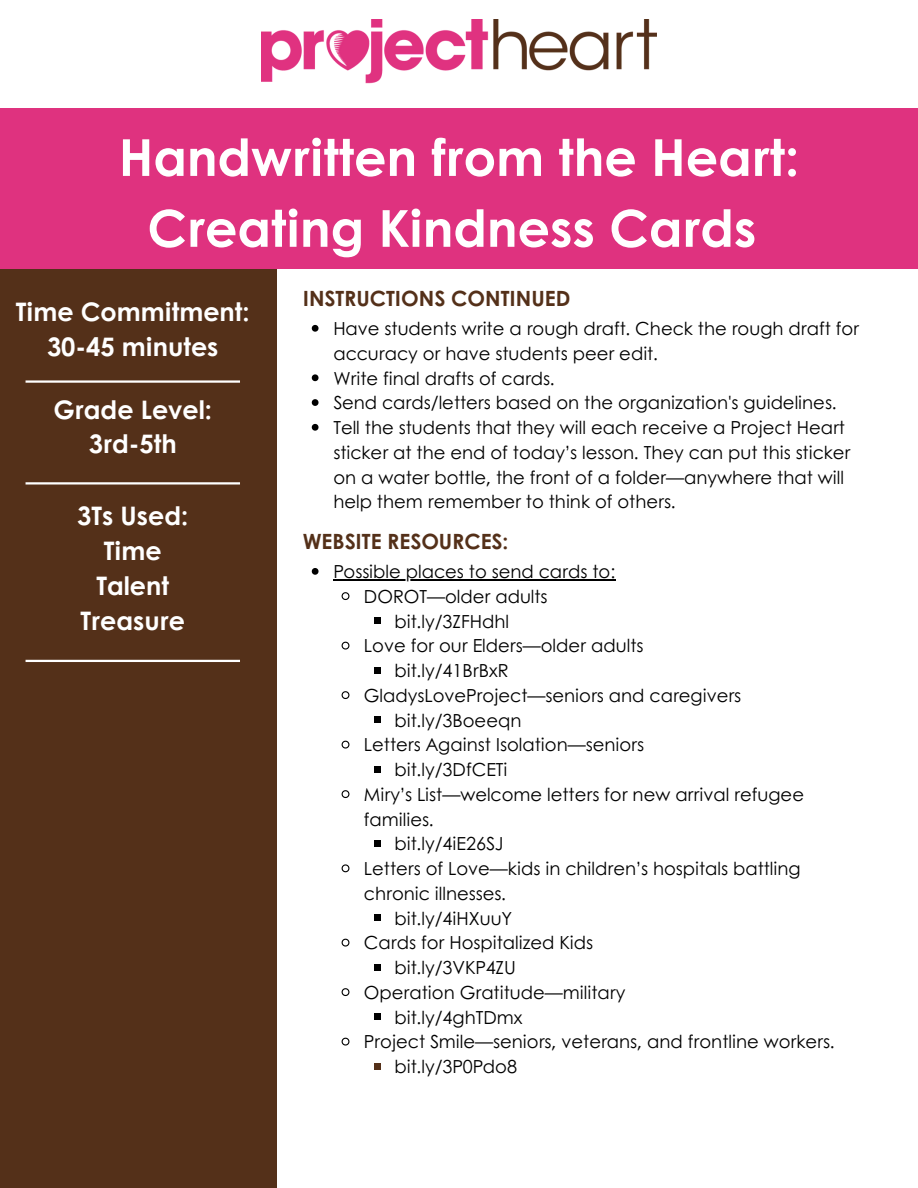
<style>
.page{position:relative;width:918px;height:1188px;background:#fff}
.page>*{position:absolute;margin:0;border:0;box-sizing:border-box;transform-origin:0 0}
.t1{font:700 51px/70.8px "Century Gothic";color:#fff;text-align:center}
.t2{font:700 25.5px/34.8px "Century Gothic";color:#fff;text-align:center}
.t3{font:700 21px "Century Gothic";color:#543019}
.t4{font:18px/24.8px "Century Gothic";color:#000}
</style>
<div class="page">
<img style="left:261px;top:20px;width:395px;height:64px">
<div style="left:0;top:269px;width:276px;height:919px;background:#543019"></div>
<div style="left:0;top:108px;width:918px;height:161px;background:#df327f"></div>
<hr style="left:26px;top:380px;width:214px;height:3px;background:#fff">
<hr style="left:26px;top:482px;width:214px;height:3px;background:#fff">
<hr style="left:26px;top:660px;width:214px;height:2px;background:#fff">
<svg style="left:312px;top:325px;width:7px;height:7px"></svg>
<svg style="left:312px;top:374px;width:7px;height:7px"></svg>
<svg style="left:312px;top:399px;width:7px;height:7px"></svg>
<svg style="left:312px;top:424px;width:7px;height:7px"></svg>
<svg style="left:312px;top:568px;width:7px;height:7px"></svg>
<hr style="left:333px;top:579px;width:282px;height:1px;background:#000">
<svg style="left:341px;top:592px;width:9px;height:8px"></svg>
<div style="left:374px;top:617px;width:6px;height:7px;background:#000"></div>
<svg style="left:341px;top:641px;width:9px;height:9px"></svg>
<div style="left:374px;top:667px;width:6px;height:7px;background:#000"></div>
<svg style="left:341px;top:691px;width:9px;height:8px"></svg>
<div style="left:374px;top:716px;width:6px;height:7px;background:#000"></div>
<svg style="left:341px;top:740px;width:9px;height:9px"></svg>
<div style="left:374px;top:766px;width:6px;height:7px;background:#000"></div>
<svg style="left:341px;top:790px;width:9px;height:8px"></svg>
<div style="left:374px;top:840px;width:6px;height:7px;background:#000"></div>
<svg style="left:341px;top:864px;width:9px;height:9px"></svg>
<div style="left:374px;top:914px;width:6px;height:7px;background:#000"></div>
<svg style="left:341px;top:938px;width:9px;height:9px"></svg>
<div style="left:374px;top:964px;width:6px;height:7px;background:#000"></div>
<svg style="left:341px;top:988px;width:9px;height:8px"></svg>
<div style="left:374px;top:1013px;width:6px;height:7px;background:#000"></div>
<svg style="left:341px;top:1037px;width:9px;height:9px"></svg>
<div style="left:374px;top:1063px;width:6px;height:7px;background:#543019"></div>
<h1 class="t1" style="left:119px;top:120px;width:682px">Handwritten from the Heart:<br>Creating Kindness Cards</h1>
<h2 class="t2" style="left:16px;top:293px;width:235px">Time Commitment:<br>30-45 minutes</h2>
<h2 class="t2" style="left:54px;top:391px;width:160px">Grade Level:<br>3rd-5th</h2>
<h2 class="t2" style="left:77px;top:497px;width:113px">3Ts Used:<br>Time<br>Talent<br>Treasure</h2>
<p class="t3" style="left:303px;top:282px;width:269px">INSTRUCTIONS CONTINUED</p>
<p class="t4" style="left:333px;top:315px;width:527px">Have students write a rough draft. Check the rough draft for accuracy or have students peer edit.<br>Write final drafts of cards.<br>Send cards/letters based on the organization's guidelines.<br>Tell the students that they will each receive a Project Heart sticker at the end of today’s lesson. They can put this sticker on a water bottle, the front of a folder—anywhere that will help them remember to think of others.</p>
<p class="t3" style="left:303px;top:526px;width:207px">WEBSITE RESOURCES:</p>
<p class="t4" style="left:333px;top:558px;width:284px">Possible places to send cards to:</p>
<p class="t4" style="left:364px;top:583px;width:185px">DOROT—older adults</p>
<p class="t4" style="left:395px;top:608px;width:116px">bit.ly/3ZFHdhl</p>
<p class="t4" style="left:364px;top:633px;width:281px">Love for our Elders—older adults</p>
<p class="t4" style="left:395px;top:657px;width:115px">bit.ly/41BrBxR</p>
<p class="t4" style="left:364px;top:682px;width:379px">GladysLoveProject—seniors and caregivers</p>
<p class="t4" style="left:395px;top:707px;width:128px">bit.ly/3Boeeqn</p>
<p class="t4" style="left:364px;top:732px;width:282px">Letters Against Isolation—seniors</p>
<p class="t4" style="left:395px;top:756px;width:115px">bit.ly/3DfCETi</p>
<p class="t4" style="left:364px;top:781px;width:442px">Miry’s List—welcome letters for new arrival refugee</p>
<p class="t4" style="left:364px;top:806px;width:71px">families.</p>
<p class="t4" style="left:395px;top:831px;width:111px">bit.ly/4iE26SJ</p>
<p class="t4" style="left:364px;top:855px;width:438px">Letters of Love—kids in children’s hospitals battling</p>
<p class="t4" style="left:364px;top:880px;width:144px">chronic illnesses.</p>
<p class="t4" style="left:395px;top:905px;width:119px">bit.ly/4iHXuuY</p>
<p class="t4" style="left:364px;top:930px;width:231px">Cards for Hospitalized Kids</p>
<p class="t4" style="left:395px;top:954px;width:123px">bit.ly/3VKP4ZU</p>
<p class="t4" style="left:364px;top:979px;width:263px">Operation Gratitude—military</p>
<p class="t4" style="left:395px;top:1004px;width:129px">bit.ly/4ghTDmx</p>
<p class="t4" style="left:364px;top:1029px;width:472px">Project Smile—seniors, veterans, and frontline workers.</p>
<p class="t4" style="left:395px;top:1053px;width:124px">bit.ly/3P0Pdo8</p>
</div>
